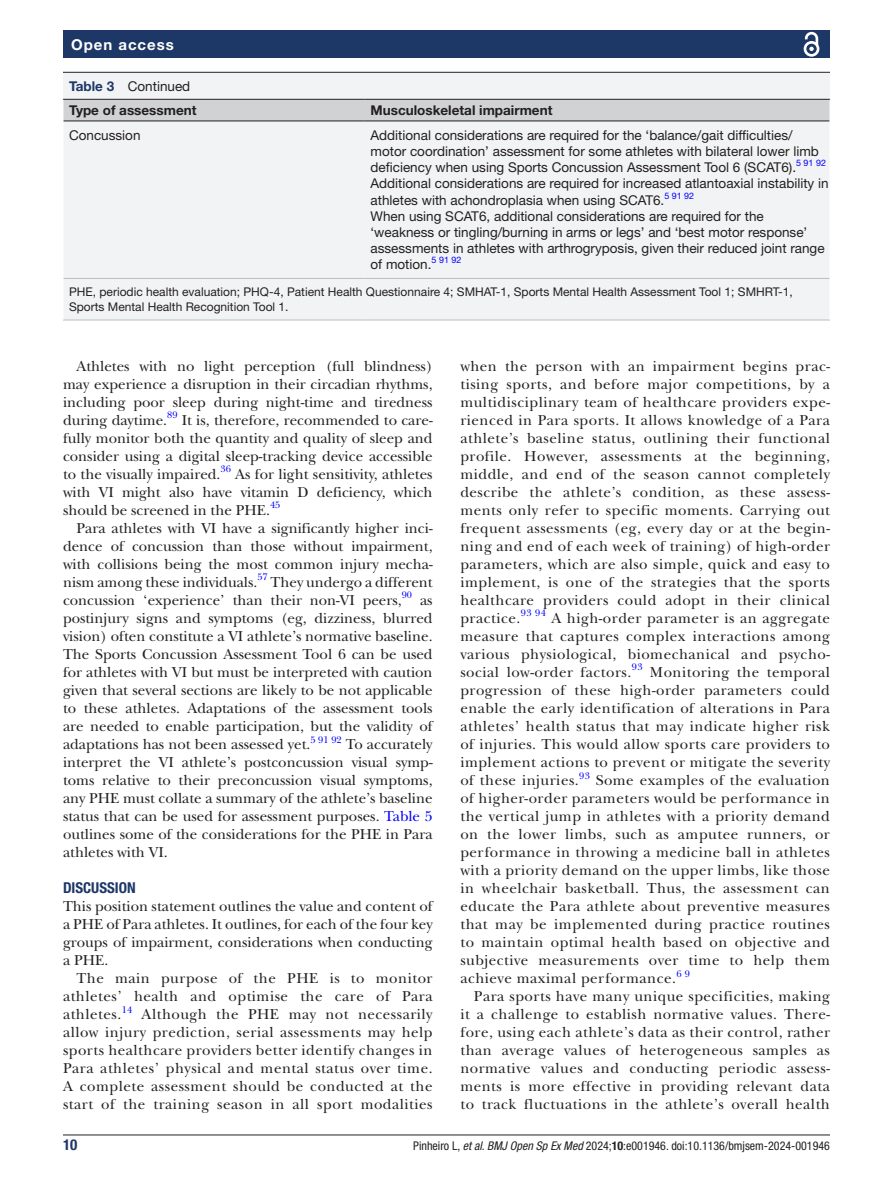
<style>
.page{position:relative;width:893px;height:1191px;background:#fff}
.page>*{position:absolute;margin:0;border:0;box-sizing:border-box;transform-origin:0 0}
.t1{font:15px/18px "New Baskerville";color:#231f20;text-align:justify}
.t2{font:700 condensed 15px "Helvetica Neue LT Std";color:#1d3766}
.t3{font:700 15px "Helvetica Neue LT Std";letter-spacing:.065em;color:#fff}
.t4{font:13.5px/16.2px "Helvetica Neue LT Std";color:#231f20}
.t5{font:700 13.5px "Helvetica Neue LT Std";color:#231f20}
.t6{font:12px/15px "Helvetica Neue LT Std";color:#231f20}
.t7{font:condensed 12px "Helvetica Neue LT Std";color:#231f20}
.t8{font:9.9px "New Baskerville";color:#00f}
.t9{font:9px "Helvetica Neue LT Std";color:#00f}
.s1{font-weight:700;color:#1d3766}
.s2{color:#00f}
.s3{font-style:italic}
.s4{font-weight:700}
</style>
<div class="page">
<hr style="left:63px;top:1134px;width:767px;height:1px;background:#231f20">
<div style="left:63px;top:31px;width:767px;height:27px;background:#1d3766"></div>
<svg style="left:803px;top:31px;width:17px;height:26px"></svg>
<div style="left:63px;top:91px;width:767px;height:229px;background:#f2f3f4"></div>
<hr style="left:63px;top:121px;width:302px;height:1px;background:#231f20">
<hr style="left:364px;top:121px;width:466px;height:1px;background:#231f20">
<hr style="left:63px;top:278px;width:302px;height:1px;background:#bcbdc0">
<hr style="left:364px;top:278px;width:466px;height:1px;background:#bcbdc0">
<hr style="left:63px;top:320px;width:301px;height:1px;background:#bcbdc0">
<hr style="left:364px;top:320px;width:466px;height:1px;background:#bcbdc0">
<hr style="left:63px;top:121px;width:1px;height:157px;background:#fff">
<hr style="left:63px;top:278px;width:1px;height:42px;background:#fff">
<svg style="left:63px;top:99px;width:768px;height:22px"></svg>
<div style="left:63px;top:73px;width:767px;height:18px;background:#f2f3f4"></div>
<hr style="left:63px;top:72px;width:767px;height:1px;background:#231f20">
<p class="t3" style="left:71px;top:35px;width:104px">Open access</p>
<p class="t4" style="left:69px;top:78px;width:123px"><span class="s1">Table 3</span> Continued</p>
<p class="t5" style="left:69px;top:102px;width:129px">Type of assessment</p>
<p class="t5" style="left:370px;top:102px;width:183px">Musculoskeletal impairment</p>
<p class="t4" style="left:69px;top:127px;width:73px">Concussion</p>
<p class="t4" style="left:370px;top:127px;width:450px">Additional considerations are required for the ‘balance/gait difficulties/ motor coordination’ assessment for some athletes with bilateral lower limb deficiency when using Sports Concussion Assessment Tool 6 (SCAT6).</p>
<p class="t9" style="left:796px;top:157px;width:31px">5 91 92</p>
<p class="t4" style="left:370px;top:175px;width:460px">Additional considerations are required for increased atlantoaxial instability in athletes with achondroplasia when using SCAT6.<sup>5</sup> <sup>91</sup> <sup>92<br></sup>When using SCAT6, additional considerations are required for the ‘weakness or tingling/burning in arms or legs’ and ‘best motor response’ assessments in athletes with arthrogryposis, given their reduced joint range of motion.</p>
<p class="t9" style="left:432px;top:255px;width:31px">5 91 92</p>
<p class="t6" style="left:69px;top:284px;width:725px">PHE, periodic health evaluation; PHQ-4, Patient Health Questionnaire 4; SMHAT-1, Sports Mental Health Assessment Tool 1; SMHRT-1,<br>Sports Mental Health Recognition Tool 1.</p>
<p class="t1" style="left:63px;top:357px;width:371px;text-indent:14px">Athletes with no light perception (full blindness) may experience a disruption in their circadian rhythms, including poor sleep during night-time and tiredness during daytime.<sup>89</sup> It is, therefore, recommended to care&shy;fully monitor both the quantity and quality of sleep and consider using a digital sleep-tracking device accessible to the visually impaired.</p>
<p class="t8" style="left:220px;top:463px;width:12px">36</p>
<p class="t1" style="left:63px;top:465px;width:371px;text-indent:172px">As for light sensitivity, athletes with VI might also have vitamin D deficiency, which should be screened in the PHE.</p>
<p class="t8" style="left:270px;top:499px;width:12px">45</p>
<p class="t1" style="left:63px;top:519px;width:371px;text-indent:14px">Para athletes with VI have a significantly higher inci&shy;dence of concussion than those without impairment, with collisions being the most common injury mecha&shy;nism among these individuals.</p>
<p class="t8" style="left:257px;top:571px;width:12px">57</p>
<p class="t1" style="left:63px;top:573px;width:371px;text-indent:208px">They undergo a different concussion ‘experience’ than their non-VI peers,</p>
<p class="t8" style="left:402px;top:589px;width:12px">90</p>
<p class="t1" style="left:63px;top:591px;width:371px;text-indent:357px">as postinjury signs and symptoms (eg, dizziness, blurred vision) often constitute a VI athlete’s normative baseline.<br>The Sports Concussion Assessment Tool 6 can be used for athletes with VI but must be interpreted with caution given that several sections are likely to be not applicable to these athletes. Adaptations of the assessment tools are needed to enable participation, but the validity of adaptations has not been assessed yet.</p>
<p class="t8" style="left:310px;top:733px;width:33px">5 91 92</p>
<p class="t1" style="left:63px;top:735px;width:371px;text-indent:283px">To accurately interpret the VI athlete’s postconcussion visual symp&shy;toms relative to their preconcussion visual symptoms, any PHE must collate a summary of the athlete’s baseline status that can be used for assessment purposes. <span class="s2">Table 5 </span>outlines some of the considerations for the PHE in Para athletes with VI.</p>
<p class="t2" style="left:63px;top:879px;width:74px">DISCUSSION</p>
<p class="t1" style="left:63px;top:897px;width:371px">This position statement outlines the value and content of a PHE of Para athletes. It outlines, for each of the four key groups of impairment, considerations when conducting a PHE.</p>
<p class="t1" style="left:63px;top:969px;width:371px;text-indent:14px">The main purpose of the PHE is to monitor athletes’ health and optimise the care of Para athletes.<sup>14</sup></p>
<p class="t1" style="left:63px;top:1005px;width:371px;text-indent:79px">Although the PHE may not necessarily allow injury prediction, serial assessments may help sports healthcare providers better identify changes in Para athletes’ physical and mental status over time.<br>A complete assessment should be conducted at the start of the training season in all sport modalities</p>
<p class="t1" style="left:460px;top:357px;width:371px">when the person with an impairment begins prac&shy;tising sports, and before major competitions, by a multidisciplinary team of healthcare providers expe&shy;rienced in Para sports. It allows knowledge of a Para athlete’s baseline status, outlining their functional profile. However, assessments at the beginning, middle, and end of the season cannot completely describe the athlete’s condition, as these assess&shy;ments only refer to specific moments. Carrying out frequent assessments (eg, every day or at the begin&shy;ning and end of each week of training) of high-order parameters, which are also simple, quick and easy to implement, is one of the strategies that the sports healthcare providers could adopt in their clinical practice.</p>
<p class="t8" style="left:521px;top:607px;width:27px">93 94</p>
<p class="t1" style="left:460px;top:609px;width:371px;text-indent:91px">A high-order parameter is an aggregate measure that captures complex interactions among various physiological, biomechanical and psycho&shy;social low-order factors.</p>
<p class="t8" style="left:632px;top:661px;width:12px">93</p>
<p class="t1" style="left:460px;top:663px;width:371px;text-indent:190px">Monitoring the temporal progression of these high-order parameters could enable the early identification of alterations in Para athletes’ health status that may indicate higher risk of injuries. This would allow sports care providers to implement actions to prevent or mitigate the severity of these injuries.</p>
<p class="t8" style="left:579px;top:769px;width:12px">93</p>
<p class="t1" style="left:460px;top:771px;width:371px;text-indent:135px">Some examples of the evaluation of higher-order parameters would be performance in the vertical jump in athletes with a priority demand on the lower limbs, such as amputee runners, or performance in throwing a medicine ball in athletes with a priority demand on the upper limbs, like those in wheelchair basketball. Thus, the assessment can educate the Para athlete about preventive measures that may be implemented during practice routines to maintain optimal health based on objective and subjective measurements over time to help them achieve maximal performance.<sup>6</sup> <sup>9</sup></p>
<p class="t1" style="left:460px;top:987px;width:371px;text-indent:14px">Para sports have many unique specificities, making it a challenge to establish normative values. There&shy;fore, using each athlete’s data as their control, rather than average values of heterogeneous samples as normative values and conducting periodic assess&shy;ments is more effective in providing relevant data to track fluctuations in the athlete’s overall health</p>
<p class="t2" style="left:63px;top:1135px;width:16px">10</p>
<p class="t7" style="left:413px;top:1138px;width:418px">Pinheiro L, <span class="s3">et al</span>. <span class="s3">BMJ Open Sp Ex Med</span> 2024;<span class="s4">10</span>:e001946. doi:10.1136/bmjsem-2024-001946</p>
</div>
